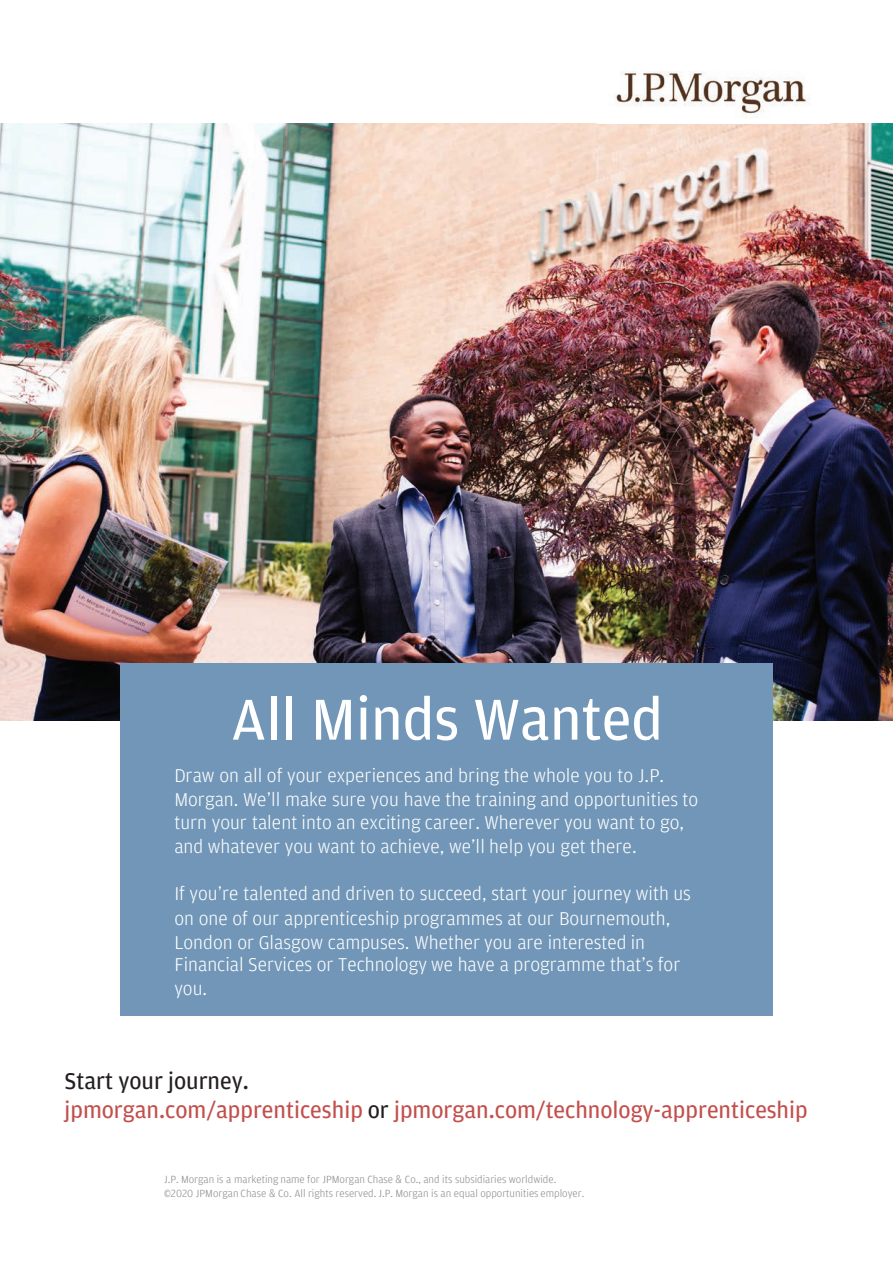
<style>
.page{position:relative;width:893px;height:1263px;background:#fff}
.page>*{position:absolute;margin:0;border:0;box-sizing:border-box;transform-origin:0 0}
.t1{font:61.2px "Amplitude";color:#fff}
.t2{font:24.15px/28.8px "Amplitude";letter-spacing:.005em;color:#c2504d}
.t3{font:300 19.65px/23.5px "Amplitude";color:#fff}
.t4{font:300 10.95px/14px "Amplitude";color:#8d8c8a}
.s1{color:#231f20}
</style>
<div class="page">
<img style="left:0;top:124px;width:893px;height:596px">
<div style="left:121px;top:663px;width:652px;height:353px;background:#7196b7"></div>
<img style="left:614px;top:71px;width:195px;height:47px">
<h1 class="t1" style="left:231px;top:681px;width:433px">All Minds Wanted</h1>
<p class="t3" style="left:174px;top:765px;width:525px">Draw on all of your experiences and bring the whole you to J.P.<br>Morgan. We’ll make sure you have the training and opportunities to turn your talent into an exciting career. Wherever you want to go, and whatever you want to achieve, we’ll help you get there.</p>
<p class="t3" style="left:174px;top:883px;width:518px">If you’re talented and driven to succeed, start your journey with us on one of our apprenticeship programmes at our Bournemouth, London or Glasgow campuses. Whether you are interested in Financial Services or Technology we have a programme that’s for you.</p>
<p class="t2" style="left:65px;top:1068px;width:745px"><span class="s1">Start your journey.<br></span>jpmorgan.com/apprenticeship <span class="s1">or</span> jpmorgan.com/technology-apprenticeship</p>
<p class="t4" style="left:164px;top:1173px;width:422px">J.P. Morgan is a marketing name for JPMorgan Chase &amp; Co., and its subsidiaries worldwide. ©2020 JPMorgan Chase &amp; Co. All rights reserved. J.P. Morgan is an equal opportunities employer.</p>
</div>
